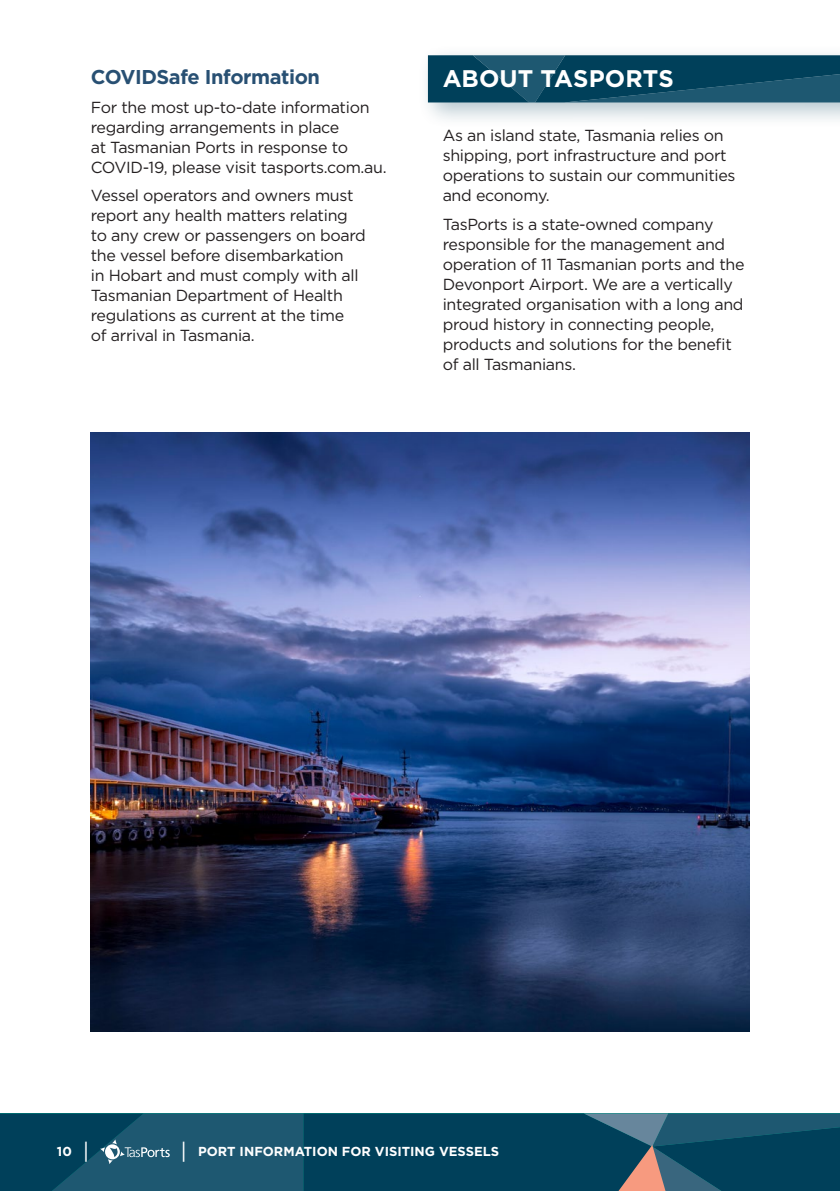
<style>
.page{position:relative;width:840px;height:1191px;background:#fff}
.page>*{position:absolute;margin:0;border:0;box-sizing:border-box;transform-origin:0 0}
.t1{font:700 24px "Gotham";color:#fff}
.t2{font:700 20px "Gotham";letter-spacing:-.02em;color:#285073}
.t3{font:16px/20px "Gotham";letter-spacing:-.02em;color:#231f20}
.t4{font:700 13px "Gotham";color:#fff}
.s1{font-weight:400;font-size:21.8px}
</style>
<div class="page">
<svg style="left:0;top:1113px;width:839px;height:78px;background:#114c64"></svg>
<div style="left:417px;top:44px;width:422px;height:85px;background:#00405a;opacity:.3"></div>
<svg style="left:427px;top:55px;width:412px;height:47px;background:#0d4a63"></svg>
<img style="left:91px;top:432px;width:657px;height:599px">
<p class="t2" style="left:91px;top:64px;width:231px">COVIDSafe Information</p>
<p class="t3" style="left:91px;top:97px;width:297px">For the most up-to-date information regarding arrangements in place<br>at Tasmanian Ports in response to COVID-19, please visit tasports.com.au.</p>
<p class="t3" style="left:91px;top:185px;width:276px">Vessel operators and owners must report any health matters relating to any crew or passengers on board the vessel before disembarkation<br>in Hobart and must comply with all<br>Tasmanian Department of Health regulations as current at the time<br>of arrival in Tasmania.</p>
<h1 class="t1" style="left:442px;top:63px;width:232px">ABOUT TASPORTS</h1>
<p class="t3" style="left:442px;top:125px;width:294px">As an island state, Tasmania relies on shipping, port infrastructure and port operations to sustain our communities and economy.</p>
<p class="t3" style="left:442px;top:214px;width:303px">TasPorts is a state-owned company responsible for the management and operation of 11 Tasmanian ports and the Devonport Airport. We are a vertically integrated organisation with a long and proud history in connecting people, products and solutions for the benefit of all Tasmanians.</p>
<p class="t4" style="left:57px;top:1142px;width:34px">10 <span class="s1">|</span></p>
<p class="t4" style="left:180px;top:1142px;width:320px"><span class="s1">|</span> PORT INFORMATION FOR VISITING VESSELS</p>
</div>
